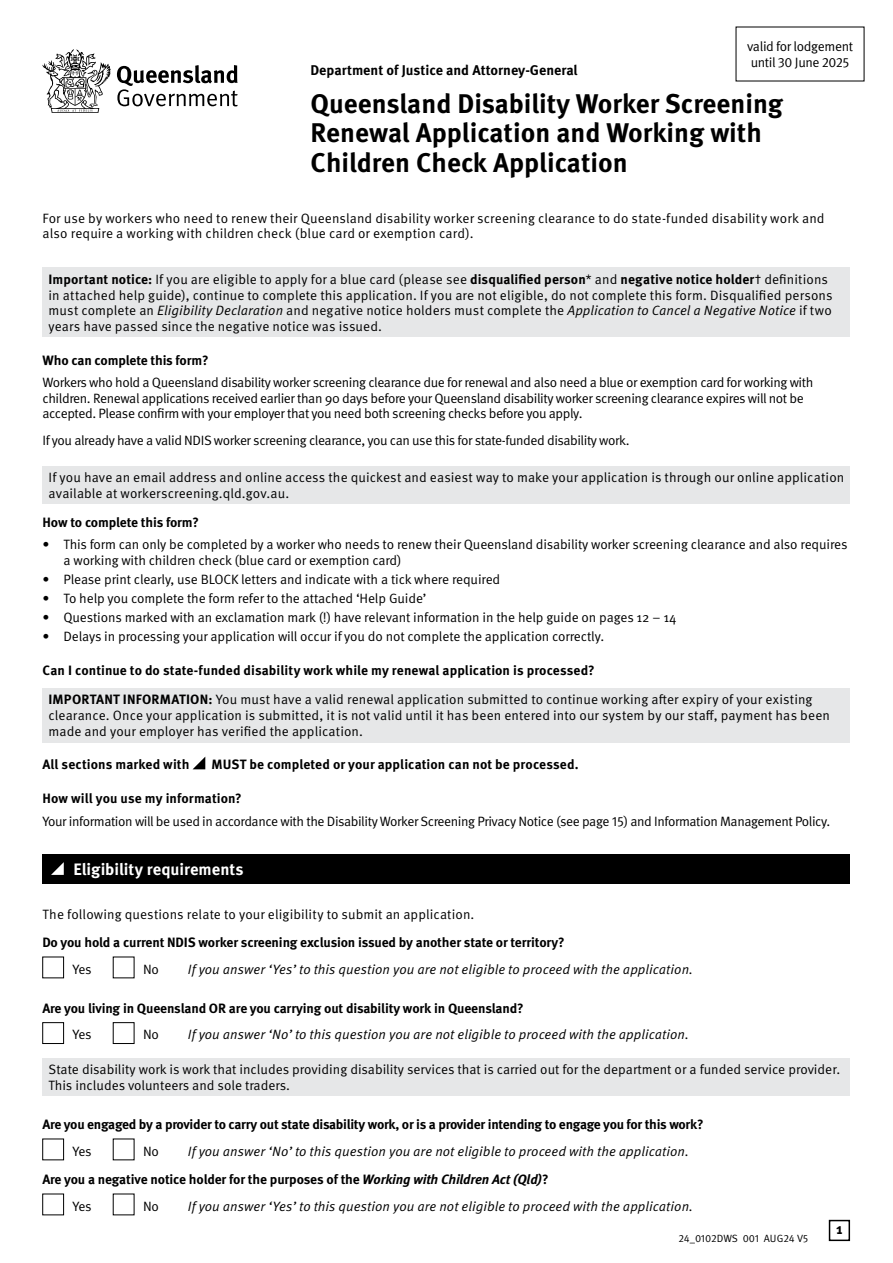
<style>
.page{position:relative;width:893px;height:1263px;background:#fff}
.page>*{position:absolute;margin:0;border:0;box-sizing:border-box;transform-origin:0 0}
.t1{font:700 27px/29.2px "Meta OT";color:#000}
.t2{font:700 16.5px "Meta OT";letter-spacing:-.005em;color:#fff}
.t3{font:700 15px "Meta OT";color:#000}
.t4{font:700 14.1px "Meta OT";color:#000}
.t5{font:13.5px/15.8px "Meta OT Norm";letter-spacing:-.01em;color:#000}
.t6{font:13.5px/15.8px "Meta OT Norm";letter-spacing:-.03em;color:#000}
.t7{font:700 13.5px "Meta OT";letter-spacing:-.01em;color:#000}
.t8{font:13.5px "Meta OT Norm Ita";letter-spacing:.005em;color:#000}
.t9{font:10.5px "Meta OT Norm";color:#000}
.s1{font-family:"Meta OT";font-weight:700}
.s2{font-family:"Meta OT Norm Ita"}
.s3{font-style:italic}
</style>
<div class="page">
<div style="left:829px;top:1220px;width:21px;height:21px;border:2px solid #000"></div>
<div style="left:43px;top:268px;width:807px;height:69px;background:#e6e7e8"></div>
<div style="left:43px;top:466px;width:807px;height:38px;background:#e6e7e8"></div>
<div style="left:43px;top:688px;width:807px;height:54px;background:#e6e7e8"></div>
<svg style="left:193px;top:757px;width:12px;height:12px"></svg>
<div style="left:43px;top:854px;width:807px;height:29px;background:#000"></div>
<svg style="left:51px;top:862px;width:13px;height:13px"></svg>
<div style="left:43px;top:1022px;width:21px;height:22px;border:1px solid #000"></div>
<div style="left:113px;top:1022px;width:21px;height:22px;border:1px solid #000"></div>
<div style="left:43px;top:1058px;width:807px;height:38px;background:#e6e7e8"></div>
<svg style="left:117px;top:65px;width:121px;height:41px"></svg>
<svg style="left:42px;top:49px;width:69px;height:64px"></svg>
<p class="t6" style="left:747px;top:39px;width:108px">valid for lodgement until 30 June 2025</p>
<p class="t4" style="left:310px;top:62px;width:269px">Department of Justice and Attorney-General</p>
<h1 class="t1" style="left:310px;top:90px;width:474px">Queensland Disability Worker Screening<br>Renewal Application and Working with<br>Children Check Application</h1>
<p class="t5" style="left:43px;top:210px;width:784px">For use by workers who need to renew their Queensland disability worker screening clearance to do state-funded disability work and also require a working with children check (blue card or exemption card).</p>
<p class="t5" style="left:49px;top:272px;width:786px"><span class="s1">Important notice:</span> If you are eligible to apply for a blue card (please see <span class="s1">disqualified person</span>* and <span class="s1">negative notice holder</span>† definitions in attached help guide), continue to complete this application. If you are not eligible, do not complete this form. Disqualified persons must complete an <span class="s2">Eligibility Declaration</span> and negative notice holders must complete the <span class="s2">Application to Cancel a Negative Notice</span> if two years have passed since the negative notice was issued.</p>
<p class="t7" style="left:43px;top:352px;width:168px">Who can complete this form?</p>
<p class="t6" style="left:43px;top:375px;width:772px">Workers who hold a Queensland disability worker screening clearance due for renewal and also need a blue or exemption card for working with children. Renewal applications received earlier than 90 days before your Queensland disability worker screening clearance expires will not be accepted. Please confirm with your employer that you need both screening checks before you apply.</p>
<p class="t6" style="left:43px;top:432px;width:588px">If you already have a valid NDIS worker screening clearance, you can use this for state-funded disability work.</p>
<p class="t5" style="left:49px;top:469px;width:797px">If you have an email address and online access the quickest and easiest way to make your application is through our online application available at workerscreening.qld.gov.au.</p>
<p class="t7" style="left:43px;top:514px;width:158px">How to complete this form?</p>
<p class="t5" style="left:64px;top:537px;width:785px;text-indent:-21px">• This form can only be completed by a worker who needs to renew their Queensland disability worker screening clearance and also requires a working with children check (blue card or exemption card)</p>
<p class="t5" style="left:43px;top:571px;width:459px">• Please print clearly, use BLOCK letters and indicate with a tick where required</p>
<p class="t5" style="left:43px;top:590px;width:385px">• To help you complete the form refer to the attached ‘Help Guide’</p>
<p class="t5" style="left:43px;top:609px;width:635px">• Questions marked with an exclamation mark (!) have relevant information in the help guide on pages 12 – 14</p>
<p class="t5" style="left:43px;top:628px;width:563px">• Delays in processing your application will occur if you do not complete the application correctly.</p>
<p class="t7" style="left:43px;top:661px;width:554px">Can I continue to do state-funded disability work while my renewal application is processed?</p>
<p class="t5" style="left:49px;top:692px;width:783px"><span class="s1">IMPORTANT INFORMATION:</span> You must have a valid renewal application submitted to continue working after expiry of your existing clearance. Once your application is submitted, it is not valid until it has been entered into our system by our staff, payment has been made and your employer has verified the application.</p>
<p class="t7" style="left:43px;top:756px;width:148px">All sections marked with</p>
<p class="t7" style="left:211px;top:756px;width:369px">MUST be completed or your application can not be processed.</p>
<p class="t7" style="left:43px;top:790px;width:201px">How will you use my information?</p>
<p class="t6" style="left:43px;top:814px;width:789px">Your information will be used in accordance with the Disability Worker Screening Privacy Notice (see page 15) and Information Management Policy.</p>
<p class="t2" style="left:73px;top:859px;width:172px">Eligibility requirements</p>
<p class="t5" style="left:43px;top:906px;width:433px">The following questions relate to your eligibility to submit an application.</p>
<p class="t7" style="left:43px;top:934px;width:524px">Do you hold a current NDIS worker screening exclusion issued by another state or territory?</p>
<p class="t5" style="left:72px;top:961px;width:21px">Yes</p>
<p class="t5" style="left:143px;top:961px;width:17px">No</p>
<p class="t8" style="left:188px;top:961px;width:507px">If you answer ‘Yes’ to this question you are not eligible to proceed with the application.</p>
<p class="t7" style="left:43px;top:1000px;width:483px">Are you living in Queensland OR are you carrying out disability work in Queensland?</p>
<p class="t5" style="left:72px;top:1027px;width:21px">Yes</p>
<p class="t5" style="left:143px;top:1027px;width:17px">No</p>
<p class="t8" style="left:188px;top:1027px;width:503px">If you answer ‘No’ to this question you are not eligible to proceed with the application.</p>
<p class="t5" style="left:49px;top:1062px;width:793px">State disability work is work that includes providing disability services that is carried out for the department or a funded service provider.<br>This includes volunteers and sole traders.</p>
<p class="t7" style="left:43px;top:1116px;width:662px">Are you engaged by a provider to carry out state disability work, or is a provider intending to engage you for this work?</p>
<p class="t5" style="left:72px;top:1143px;width:21px">Yes</p>
<p class="t5" style="left:143px;top:1143px;width:17px">No</p>
<p class="t8" style="left:188px;top:1143px;width:503px">If you answer ‘No’ to this question you are not eligible to proceed with the application.</p>
<p class="t7" style="left:43px;top:1171px;width:508px">Are you a negative notice holder for the purposes of the <span class="s3">Working with Children Act (Qld)</span>?</p>
<p class="t5" style="left:72px;top:1198px;width:21px">Yes</p>
<p class="t5" style="left:143px;top:1198px;width:17px">No</p>
<p class="t8" style="left:188px;top:1198px;width:507px">If you answer ‘Yes’ to this question you are not eligible to proceed with the application.</p>
<p class="t9" style="left:678px;top:1232px;width:132px">24_0102DWS 001 AUG24 V5</p>
<p class="t3" style="left:836px;top:1219px;width:8px">1</p>
</div>
